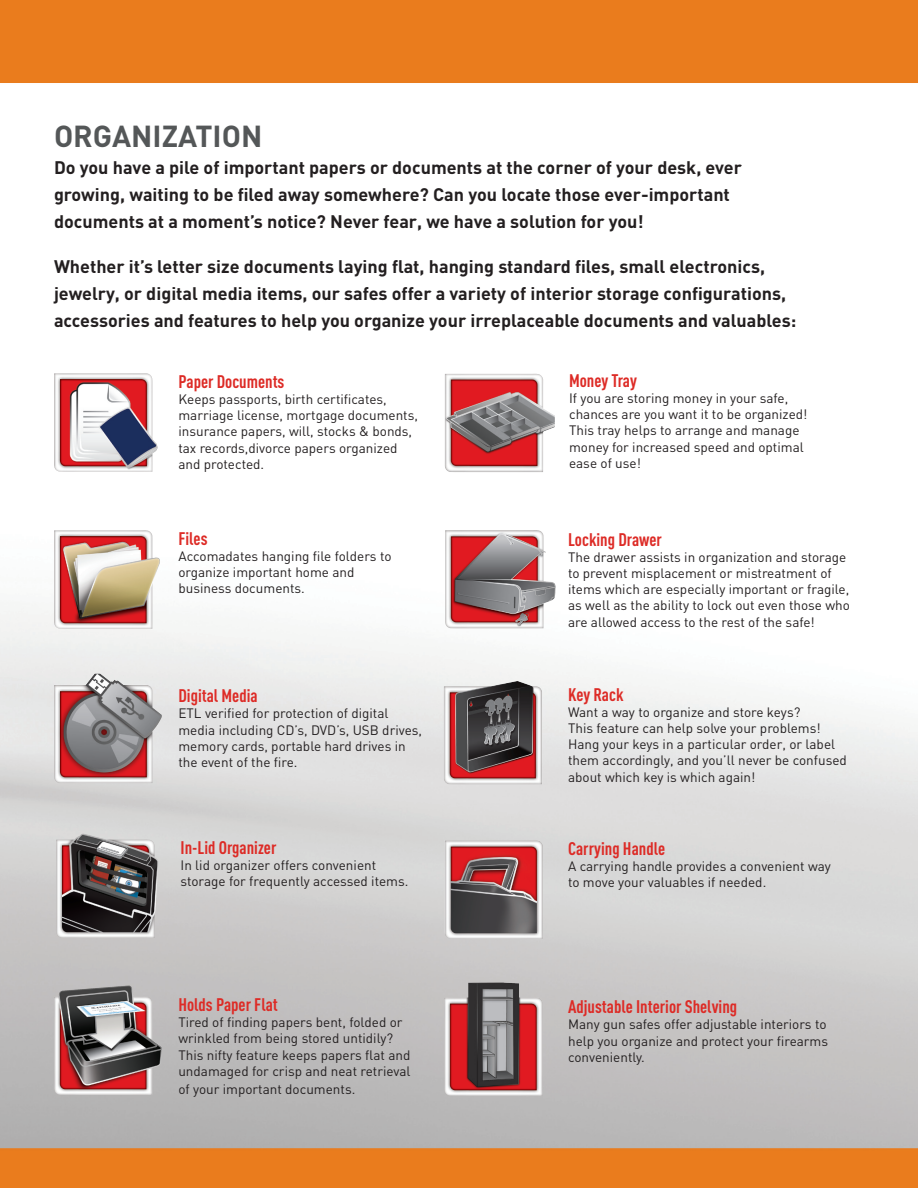
<style>
.page{position:relative;width:918px;height:1188px;background:#fff}
.page>*{position:absolute;margin:0;border:0;box-sizing:border-box;transform-origin:0 0}
.t1{font:700 30px "DIN";color:#545758}
.t2{font:700 18px/27px "DIN";color:#231f20}
.t3{font:700 18px "DIN Cond";color:#dd2b26}
.t4{font:13.5px/16.2px "DIN";color:#231f20}
</style>
<div class="page">
<img style="left:0;top:0;width:918px;height:1188px">
<img style="left:54px;top:530px;width:106px;height:99px">
<img style="left:56px;top:834px;width:103px;height:104px">
<img style="left:54px;top:986px;width:108px;height:109px">
<img style="left:54px;top:373px;width:104px;height:99px">
<img style="left:54px;top:674px;width:108px;height:109px">
<img style="left:444px;top:374px;width:111px;height:98px">
<img style="left:445px;top:530px;width:111px;height:98px">
<img style="left:444px;top:840px;width:99px;height:99px">
<img style="left:444px;top:983px;width:99px;height:113px">
<img style="left:443px;top:681px;width:99px;height:103px">
<p class="t1" style="left:54px;top:117px;width:210px">ORGANIZATION</p>
<p class="t2" style="left:54px;top:153px;width:690px">Do you have a pile of important papers or documents at the corner of your desk, ever growing, waiting to be filed away somewhere? Can you locate those ever-important documents at a moment’s notice? Never fear, we have a solution for you!</p>
<p class="t2" style="left:54px;top:252px;width:744px">Whether it’s letter size documents laying flat, hanging standard files, small electronics, jewelry, or digital media items, our safes offer a variety of interior storage configurations, accessories and features to help you organize your irreplaceable documents and valuables:</p>
<p class="t3" style="left:178px;top:370px;width:108px">Paper Documents</p>
<p class="t4" style="left:178px;top:391px;width:210px">Keeps passports, birth certificates,</p>
<p class="t4" style="left:178px;top:407px;width:241px">marriage license, mortgage documents, insurance papers, will, stocks &amp; bonds,</p>
<p class="t4" style="left:178px;top:439px;width:221px">tax records,divorce papers organized</p>
<p class="t4" style="left:178px;top:456px;width:87px">and protected.</p>
<p class="t3" style="left:178px;top:527px;width:31px">Files</p>
<p class="t4" style="left:178px;top:548px;width:215px">Accomadates hanging file folders to organize important home and business documents.</p>
<p class="t3" style="left:178px;top:685px;width:81px">Digital Media</p>
<p class="t4" style="left:178px;top:705px;width:245px">ETL verified for protection of digital media including CD’s, DVD’s, USB drives, memory cards, portable hard drives in the event of the fire.</p>
<p class="t3" style="left:181px;top:837px;width:97px">In-Lid Organizer</p>
<p class="t4" style="left:181px;top:857px;width:197px">In lid organizer offers convenient</p>
<p class="t4" style="left:181px;top:873px;width:229px">storage for frequently accessed items.</p>
<p class="t3" style="left:178px;top:994px;width:101px">Holds Paper Flat</p>
<p class="t4" style="left:178px;top:1014px;width:226px">Tired of finding papers bent, folded or wrinkled from being stored untidily?</p>
<p class="t4" style="left:178px;top:1046px;width:234px">This nifty feature keeps papers flat and undamaged for crisp and neat retrieval</p>
<p class="t4" style="left:178px;top:1081px;width:178px">of your important documents.</p>
<p class="t3" style="left:569px;top:369px;width:69px">Money Tray</p>
<p class="t4" style="left:569px;top:390px;width:221px">If you are storing money in your safe,</p>
<p class="t4" style="left:569px;top:406px;width:240px">chances are you want it to be organized!<br>This tray helps to arrange and manage</p>
<p class="t4" style="left:569px;top:438px;width:236px">money for increased speed and optimal ease of use!</p>
<p class="t3" style="left:568px;top:528px;width:95px">Locking Drawer</p>
<p class="t4" style="left:568px;top:548px;width:283px">The drawer assists in organization and storage to prevent misplacement or mistreatment of items which are especially important or fragile, as well as the ability to lock out even those who</p>
<p class="t4" style="left:568px;top:613px;width:248px">are allowed access to the rest of the safe!</p>
<p class="t3" style="left:568px;top:683px;width:57px">Key Rack</p>
<p class="t4" style="left:568px;top:704px;width:234px">Want a way to organize and store keys?</p>
<p class="t4" style="left:568px;top:720px;width:254px">This feature can help solve your problems!</p>
<p class="t4" style="left:568px;top:736px;width:280px">Hang your keys in a particular order, or label them accordingly, and you’ll never be confused</p>
<p class="t4" style="left:568px;top:768px;width:189px">about which key is which again!</p>
<p class="t3" style="left:568px;top:838px;width:99px">Carrying Handle</p>
<p class="t4" style="left:568px;top:858px;width:264px">A carrying handle provides a convenient way to move your valuables if needed.</p>
<p class="t3" style="left:568px;top:996px;width:171px">Adjustable Interior Shelving</p>
<p class="t4" style="left:568px;top:1016px;width:262px">Many gun safes offer adjustable interiors to help you organize and protect your firearms conveniently.</p>
</div>
